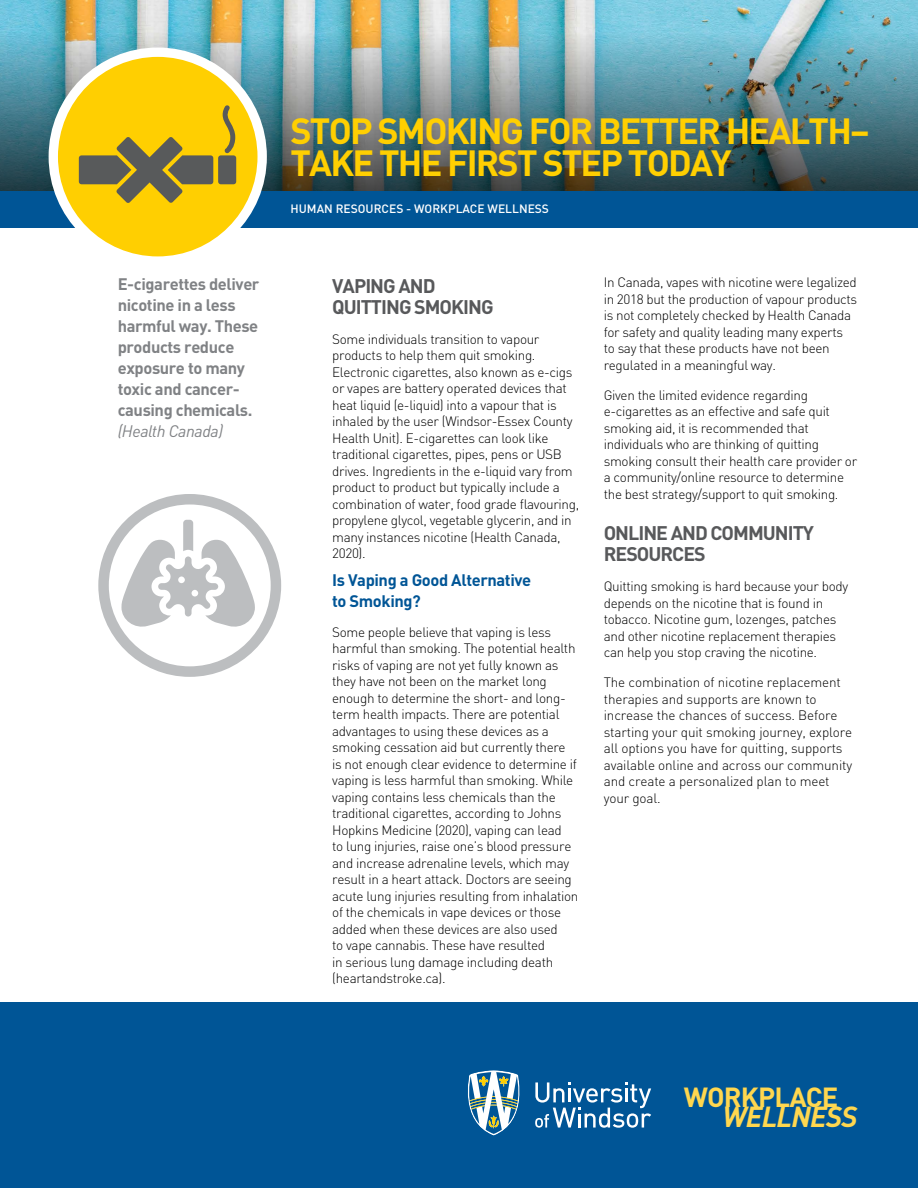
<style>
.page{position:relative;width:918px;height:1188px;background:#fff}
.page>*{position:absolute;margin:0;border:0;box-sizing:border-box;transform-origin:0 0}
.t1{font:700 36px/31.5px "DIN";letter-spacing:-.05em;color:#ffcf01}
.t2{font:italic 700 28.65px "DINOT";letter-spacing:-.03em;color:#ffd74f}
.t3{font:700 27.3px "DIN";letter-spacing:-.03em;color:#ffd74f}
.t4{font:700 19.5px/21px "DIN";letter-spacing:-.05em;color:#58595b}
.t5{font:700 16.5px/21px "DIN";letter-spacing:-.025em;color:#808285}
.t6{font:700 16.5px/21px "DIN";letter-spacing:-.025em;color:#005596}
.t7{font:italic 16.5px "DINOT";letter-spacing:-.025em;color:#808285}
.t8{font:300 13.5px/16.5px "DIN";letter-spacing:-.025em;color:#000}
.t9{font:500 12px "DIN";color:#fff}
</style>
<div class="page">
<img style="left:0;top:0;width:918px;height:192px">
<div style="left:0;top:192px;width:918px;height:36px;background:#005596"></div>
<div style="left:53px;top:52px;width:209px;height:209px;background:#ffcf01;border-radius:50%"></div>
<div style="left:218px;top:155px;width:18px;height:29px;background:#585a5b;border-radius:3px"></div>
<svg style="left:222px;top:105px;width:13px;height:48px"></svg>
<svg style="left:79px;top:137px;width:134px;height:66px"></svg>
<div style="left:49px;top:48px;width:218px;height:218px;border:9px solid #fff;border-radius:50%"></div>
<div style="left:0;top:1002px;width:918px;height:186px;background:#005596"></div>
<svg style="left:467px;top:1070px;width:53px;height:66px"></svg>
<svg style="left:535px;top:1082px;width:116px;height:46px"></svg>
<div style="left:98px;top:494px;width:183px;height:183px;border:10px solid #bcbec0;border-radius:50%"></div>
<svg style="left:121px;top:520px;width:134px;height:109px"></svg>
<p class="t5" style="left:118px;top:273px;width:143px">E-cigarettes deliver nicotine in a less harmful way. These products reduce exposure to many toxic and cancer&shy;causing chemicals.</p>
<p class="t7" style="left:118px;top:421px;width:107px">(Health Canada)</p>
<h1 class="t1" style="left:291px;top:114px;width:581px">STOP SMOKING FOR BETTER HEALTH–<br>TAKE THE FIRST STEP TODAY</h1>
<p class="t9" style="left:291px;top:201px;width:260px">HUMAN RESOURCES - WORKPLACE WELLNESS</p>
<h3 class="t4" style="left:332px;top:274px;width:163px">VAPING AND<br>QUITTING SMOKING</h3>
<p class="t8" style="left:332px;top:330px;width:248px">Some individuals transition to vapour products to help them quit smoking.<br>Electronic cigarettes, also known as e-cigs or vapes are battery operated devices that heat liquid (e-liquid) into a vapour that is inhaled by the user (Windsor-Essex County Health Unit). E-cigarettes can look like traditional cigarettes, pipes, pens or USB drives. Ingredients in the e-liquid vary from product to product but typically include a combination of water, food grade flavouring, propylene glycol, vegetable glycerin, and in many instances nicotine (Health Canada, 2020).</p>
<p class="t6" style="left:332px;top:569px;width:200px">Is Vaping a Good Alternative to Smoking?</p>
<p class="t8" style="left:332px;top:624px;width:248px">Some people believe that vaping is less harmful than smoking. The potential health risks of vaping are not yet fully known as they have not been on the market long enough to determine the short- and long&shy;term health impacts. There are potential advantages to using these devices as a smoking cessation aid but currently there is not enough clear evidence to determine if vaping is less harmful than smoking. While vaping contains less chemicals than the traditional cigarettes, according to Johns Hopkins Medicine (2020), vaping can lead<br>to lung injuries, raise one’s blood pressure and increase adrenaline levels, which may result in a heart attack. Doctors are seeing acute lung injuries resulting from inhalation of the chemicals in vape devices or those added when these devices are also used<br>to vape cannabis. These have resulted<br>in serious lung damage including death (heartandstroke.ca).</p>
<p class="t8" style="left:604px;top:274px;width:255px">In Canada, vapes with nicotine were legalized in 2018 but the production of vapour products is not completely checked by Health Canada for safety and quality leading many experts to say that these products have not been regulated in a meaningful way.</p>
<p class="t8" style="left:604px;top:387px;width:255px">Given the limited evidence regarding e-cigarettes as an effective and safe quit smoking aid, it is recommended that individuals who are thinking of quitting smoking consult their health care provider or a community/online resource to determine the best strategy/support to quit smoking.</p>
<h3 class="t4" style="left:604px;top:522px;width:212px">ONLINE AND COMMUNITY<br>RESOURCES</h3>
<p class="t8" style="left:604px;top:578px;width:246px">Quitting smoking is hard because your body depends on the nicotine that is found in tobacco. Nicotine gum, lozenges, patches and other nicotine replacement therapies can help you stop craving the nicotine.</p>
<p class="t8" style="left:604px;top:674px;width:250px">The combination of nicotine replacement therapies and supports are known to increase the chances of success. Before starting your quit smoking journey, explore all options you have for quitting, supports available online and across our community and create a personalized plan to meet your goal.</p>
<h3 class="t3" style="left:684px;top:1079px;width:156px">WORKPLACE</h3>
<h2 class="t2" style="left:723px;top:1098px;width:136px">WELLNESS</h2>
</div>
